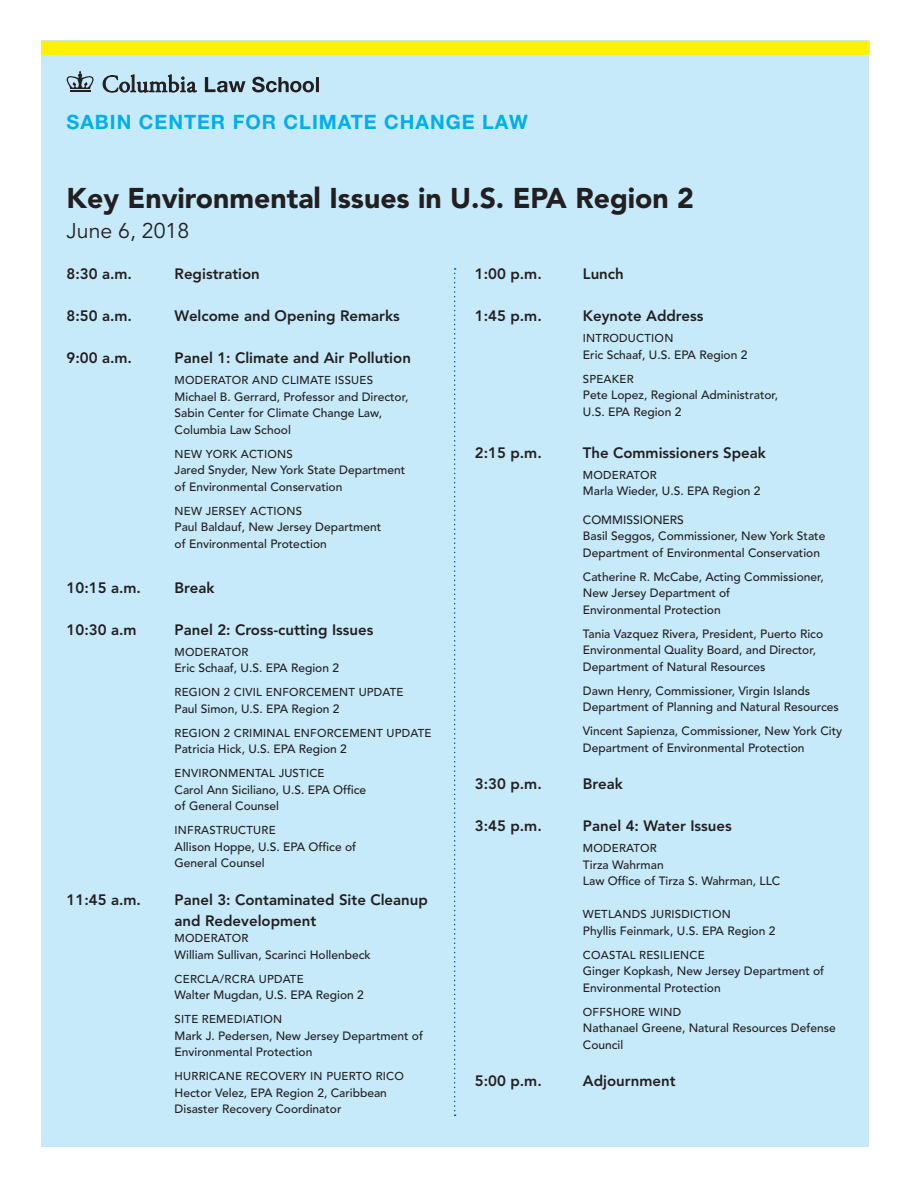
<style>
.page{position:relative;width:918px;height:1188px;background:#fff}
.page>*{position:absolute;margin:0;border:0;box-sizing:border-box;transform-origin:0 0}
.t1{font:900 28.35px "Avenir";color:#231f20}
.t2{font:21.3px "Avenir";color:#231f20}
.t3{font:700 19.8px "Helvetica Neue";letter-spacing:.05em;color:#00aeef}
.t4{font:800 15px/21px "Avenir";color:#231f20}
.t5{font:500 12px/16.5px "Avenir";color:#231f20}
.t6{font:500 11.4px "Avenir";letter-spacing:.02em;color:#231f20}
</style>
<div class="page">
<div style="left:41px;top:41px;width:828px;height:1106px;background:#c6eafa"></div>
<svg style="left:454px;top:268px;width:2px;height:848px"></svg>
<div style="left:41px;top:41px;width:829px;height:14px;background:#fff101"></div>
<svg style="left:205px;top:77px;width:114px;height:15px"></svg>
<svg style="left:103px;top:74px;width:94px;height:19px"></svg>
<hr style="left:70px;top:90px;width:20px;height:2px;background:#231f20">
<svg style="left:66px;top:71px;width:28px;height:18px"></svg>
<h3 class="t3" style="left:67px;top:110px;width:463px">SABIN CENTER FOR CLIMATE CHANGE LAW</h3>
<h1 class="t1" style="left:67px;top:181px;width:629px">Key Environmental Issues in U.S. EPA Region 2</h1>
<h2 class="t2" style="left:67px;top:218px;width:124px">June 6, 2018</h2>
<p class="t4" style="left:67px;top:264px;width:67px">8:30 a.m.</p>
<p class="t4" style="left:175px;top:264px;width:87px">Registration</p>
<p class="t4" style="left:67px;top:306px;width:67px">8:50 a.m.</p>
<p class="t4" style="left:175px;top:306px;width:227px">Welcome and Opening Remarks</p>
<p class="t4" style="left:67px;top:348px;width:67px">9:00 a.m.</p>
<p class="t4" style="left:175px;top:348px;width:238px">Panel 1: Climate and Air Pollution</p>
<p class="t6" style="left:175px;top:374px;width:200px">MODERATOR AND CLIMATE ISSUES</p>
<p class="t5" style="left:175px;top:389px;width:235px">Michael B. Gerrard, Professor and Director,<br>Sabin Center for Climate Change Law,<br>Columbia Law School</p>
<p class="t6" style="left:175px;top:447px;width:120px">NEW YORK ACTIONS</p>
<p class="t5" style="left:175px;top:462px;width:232px">Jared Snyder, New York State Department of Environmental Conservation</p>
<p class="t6" style="left:175px;top:504px;width:129px">NEW JERSEY ACTIONS</p>
<p class="t5" style="left:175px;top:519px;width:208px">Paul Baldauf, New Jersey Department of Environmental Protection</p>
<p class="t4" style="left:67px;top:577px;width:76px">10:15 a.m.</p>
<p class="t4" style="left:175px;top:577px;width:42px">Break</p>
<p class="t4" style="left:67px;top:619px;width:71px">10:30 a.m</p>
<p class="t4" style="left:175px;top:619px;width:200px">Panel 2: Cross-cutting Issues</p>
<p class="t6" style="left:175px;top:645px;width:75px">MODERATOR</p>
<p class="t5" style="left:175px;top:660px;width:166px">Eric Schaaf, U.S. EPA Region 2</p>
<p class="t6" style="left:175px;top:686px;width:230px">REGION 2 CIVIL ENFORCEMENT UPDATE</p>
<p class="t5" style="left:175px;top:701px;width:166px">Paul Simon, U.S. EPA Region 2</p>
<p class="t6" style="left:175px;top:726px;width:258px">REGION 2 CRIMINAL ENFORCEMENT UPDATE</p>
<p class="t5" style="left:175px;top:741px;width:174px">Patricia Hick, U.S. EPA Region 2</p>
<p class="t6" style="left:175px;top:767px;width:152px">ENVIRONMENTAL JUSTICE</p>
<p class="t5" style="left:175px;top:782px;width:193px">Carol Ann Siciliano, U.S. EPA Office of General Counsel</p>
<p class="t6" style="left:175px;top:824px;width:103px">INFRASTRUCTURE</p>
<p class="t5" style="left:175px;top:839px;width:183px">Allison Hoppe, U.S. EPA Office of<br>General Counsel</p>
<p class="t4" style="left:67px;top:889px;width:76px">11:45 a.m.</p>
<p class="t4" style="left:175px;top:889px;width:255px">Panel 3: Contaminated Site Cleanup and Redevelopment</p>
<p class="t6" style="left:175px;top:932px;width:75px">MODERATOR</p>
<p class="t5" style="left:175px;top:947px;width:198px">William Sullivan, Scarinci Hollenbeck</p>
<p class="t6" style="left:175px;top:972px;width:131px">CERCLA/RCRA UPDATE</p>
<p class="t5" style="left:175px;top:987px;width:191px">Walter Mugdan, U.S. EPA Region 2</p>
<p class="t6" style="left:175px;top:1013px;width:109px">SITE REMEDIATION</p>
<p class="t5" style="left:175px;top:1028px;width:250px">Mark J. Pedersen, New Jersey Department of<br>Environmental Protection</p>
<p class="t6" style="left:175px;top:1070px;width:231px">HURRICANE RECOVERY IN PUERTO RICO</p>
<p class="t5" style="left:175px;top:1085px;width:214px">Hector Velez, EPA Region 2, Caribbean<br>Disaster Recovery Coordinator</p>
<p class="t4" style="left:475px;top:264px;width:68px">1:00 p.m.</p>
<p class="t4" style="left:583px;top:264px;width:42px">Lunch</p>
<p class="t4" style="left:475px;top:306px;width:68px">1:45 p.m.</p>
<p class="t4" style="left:583px;top:306px;width:122px">Keynote Address</p>
<p class="t6" style="left:583px;top:332px;width:92px">INTRODUCTION</p>
<p class="t5" style="left:583px;top:347px;width:166px">Eric Schaaf, U.S. EPA Region 2</p>
<p class="t6" style="left:583px;top:372px;width:52px">SPEAKER</p>
<p class="t5" style="left:583px;top:387px;width:197px">Pete Lopez, Regional Administrator,<br>U.S. EPA Region 2</p>
<p class="t4" style="left:475px;top:442px;width:68px">2:15 p.m.</p>
<p class="t4" style="left:583px;top:442px;width:185px">The Commissioners Speak</p>
<p class="t6" style="left:583px;top:468px;width:75px">MODERATOR</p>
<p class="t5" style="left:583px;top:483px;width:179px">Marla Wieder, U.S. EPA Region 2</p>
<p class="t5" style="left:583px;top:512px;width:244px">COMMISSIONERS<br>Basil Seggos, Commissioner, New York State<br>Department of Environmental Conservation</p>
<p class="t5" style="left:583px;top:569px;width:242px">Catherine R. McCabe, Acting Commissioner,<br>New Jersey Department of<br>Environmental Protection</p>
<p class="t5" style="left:583px;top:626px;width:242px">Tania Vazquez Rivera, President, Puerto Rico<br>Environmental Quality Board, and Director,<br>Department of Natural Resources</p>
<p class="t5" style="left:583px;top:683px;width:258px">Dawn Henry, Commissioner, Virgin Islands<br>Department of Planning and Natural Resources</p>
<p class="t5" style="left:583px;top:723px;width:261px">Vincent Sapienza, Commissioner, New York City<br>Department of Environmental Protection</p>
<p class="t4" style="left:475px;top:774px;width:68px">3:30 p.m.</p>
<p class="t4" style="left:583px;top:774px;width:42px">Break</p>
<p class="t4" style="left:475px;top:816px;width:68px">3:45 p.m.</p>
<p class="t4" style="left:583px;top:816px;width:150px">Panel 4: Water Issues</p>
<p class="t6" style="left:583px;top:842px;width:75px">MODERATOR</p>
<p class="t5" style="left:583px;top:857px;width:199px">Tirza Wahrman<br>Law Office of Tirza S. Wahrman, LLC</p>
<p class="t6" style="left:583px;top:908px;width:149px">WETLANDS JURISDICTION</p>
<p class="t5" style="left:583px;top:923px;width:194px">Phyllis Feinmark, U.S. EPA Region 2</p>
<p class="t6" style="left:583px;top:948px;width:123px">COASTAL RESILIENCE</p>
<p class="t5" style="left:583px;top:963px;width:243px">Ginger Kopkash, New Jersey Department of<br>Environmental Protection</p>
<p class="t6" style="left:583px;top:1005px;width:100px">OFFSHORE WIND</p>
<p class="t5" style="left:583px;top:1020px;width:254px">Nathanael Greene, Natural Resources Defense<br>Council</p>
<p class="t4" style="left:475px;top:1071px;width:68px">5:00 p.m.</p>
<p class="t4" style="left:583px;top:1071px;width:94px">Adjournment</p>
</div>
